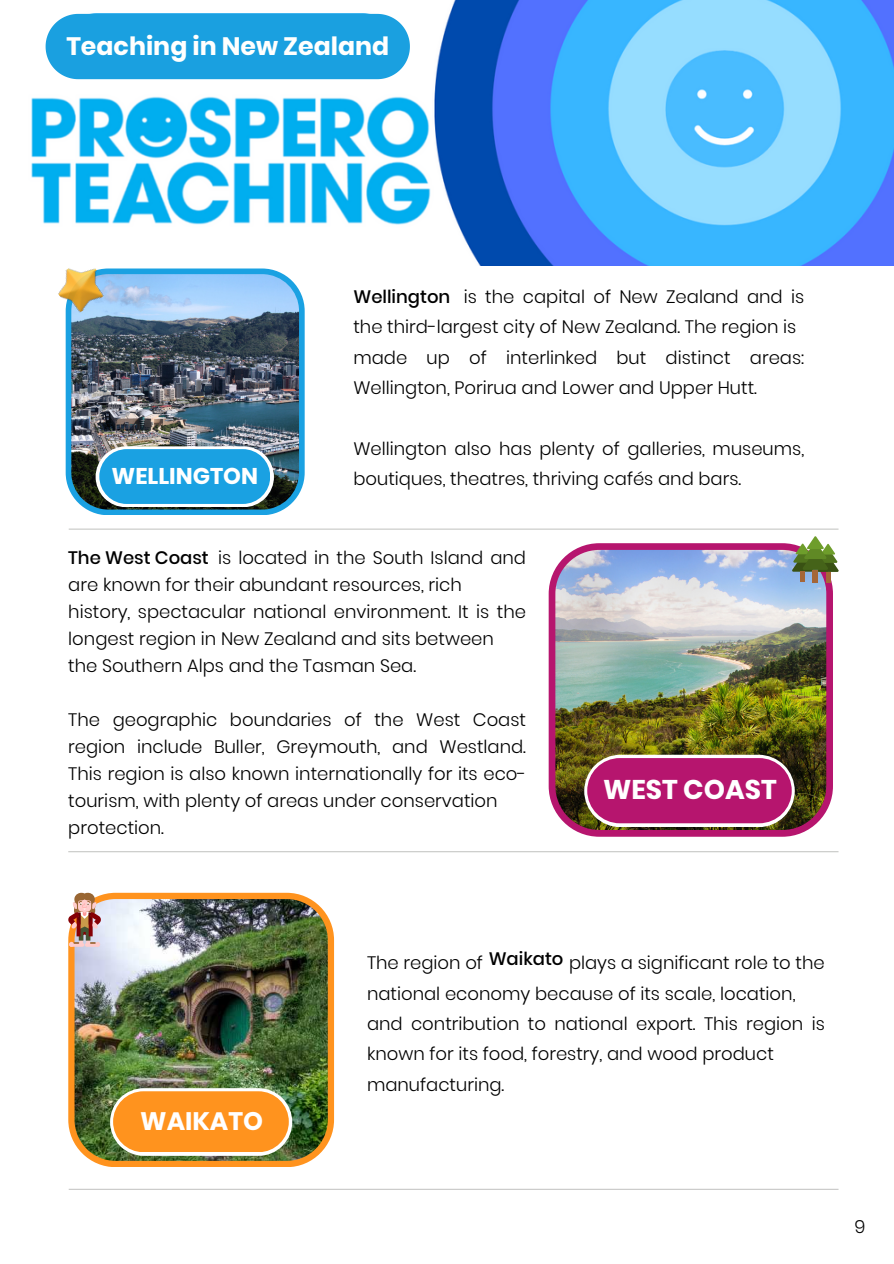
<style>
.page{position:relative;width:894px;height:1264px;background:#fff}
.page>*{position:absolute;margin:0;border:0;box-sizing:border-box;transform-origin:0 0}
.t1{font:700 27px "Poppins";color:#fff}
.t2{font:700 25.2px "Poppins";color:#fffffe}
.t3{font:700 25.2px "Poppins";color:#fff}
.t4{font:700 22.65px "Poppins";color:#fff}
.t5{font:300 18px/30.3px "Poppins";color:#000}
.t6{font:500 18px "Poppins";color:#000}
.s1{color:#fff}
</style>
<div class="page">
<hr style="left:69px;top:1188px;width:769px;height:1px;background:#c7c8c6">
<img style="left:66px;top:268px;width:238px;height:247px">
<svg style="left:96px;top:446px;width:178px;height:61px"></svg>
<div style="left:99px;top:449px;width:171px;height:55px;background:#1aa1e2;border-radius:27px"></div>
<hr style="left:69px;top:528px;width:769px;height:1px;background:#c7c8c6">
<img style="left:68px;top:892px;width:266px;height:275px">
<img style="left:548px;top:543px;width:284px;height:293px">
<img style="left:584px;top:754px;width:210px;height:73px">
<div style="left:587px;top:758px;width:204px;height:65px;background:#b6156e;border-radius:33px"></div>
<hr style="left:68px;top:851px;width:770px;height:1px;background:#c7c8c6">
<svg style="left:110px;top:1088px;width:182px;height:67px"></svg>
<div style="left:113px;top:1091px;width:176px;height:61px;background:#ff931e;border-radius:30px"></div>
<img style="left:58px;top:268px;width:53px;height:49px">
<svg style="left:68px;top:892px;width:33px;height:54px;background:#c79684"></svg>
<hr style="left:800px;top:571px;width:4px;height:11px;background:#a46638">
<div style="left:825px;top:572px;width:5px;height:10px;background:#a46638"></div>
<svg style="left:791px;top:536px;width:47px;height:36px"></svg>
<div style="left:812px;top:570px;width:6px;height:12px;background:#a46638"></div>
<img style="left:31px;top:0;width:862px;height:266px">
<div style="left:46px;top:14px;width:364px;height:65px;background:#1aa0e0"></div>
<h2 class="t2" style="left:66px;top:29px;width:324px">Teaching in New Zealand</h2>
<p class="t4" style="left:111px;top:460px;width:148px">WELLINGTON</p>
<p class="t6" style="left:353px;top:284px;width:98px">Wellington</p>
<p class="t5" style="left:353px;top:281px;width:452px;text-indent:40px"><span class="s1">ngton</span> is the capital of New Zealand and is the third-largest city of New Zealand. The region is made up of interlinked but distinct areas:<br>Wellington, Porirua and Lower and Upper Hutt.</p>
<p class="t5" style="left:353px;top:433px;width:452px">Wellington also has plenty of galleries, museums, boutiques, theatres, thriving cafés and bars.</p>
<p class="t5" style="left:68px;top:544px;width:459px;line-height:27px;text-indent:90px"><span class="s1">Coast</span> is located in the South Island and are known for their abundant resources, rich history, spectacular national environment. It is the longest region in New Zealand and sits between the Southern Alps and the Tasman Sea.</p>
<p class="t5" style="left:68px;top:706px;width:459px;line-height:27px">The geographic boundaries of the West Coast region include Buller, Greymouth, and Westland.<br>This region is also known internationally for its eco&shy;tourism, with plenty of areas under conservation protection.</p>
<p class="t6" style="left:68px;top:545px;width:142px">The West Coast</p>
<h1 class="t1" style="left:603px;top:770px;width:175px">WEST COAST</h1>
<h2 class="t3" style="left:140px;top:1103px;width:124px">WAIKATO</h2>
<p class="t6" style="left:488px;top:946px;width:76px">Waikato</p>
<p class="t5" style="left:367px;top:947px;width:459px">The region of <span class="s1">Waikato</span> plays a significant role to the national economy because of its scale, location, and contribution to national export. This region is known for its food, forestry, and wood product manufacturing.</p>
<p class="t5" style="left:854px;top:1211px;width:12px">9</p>
</div>
